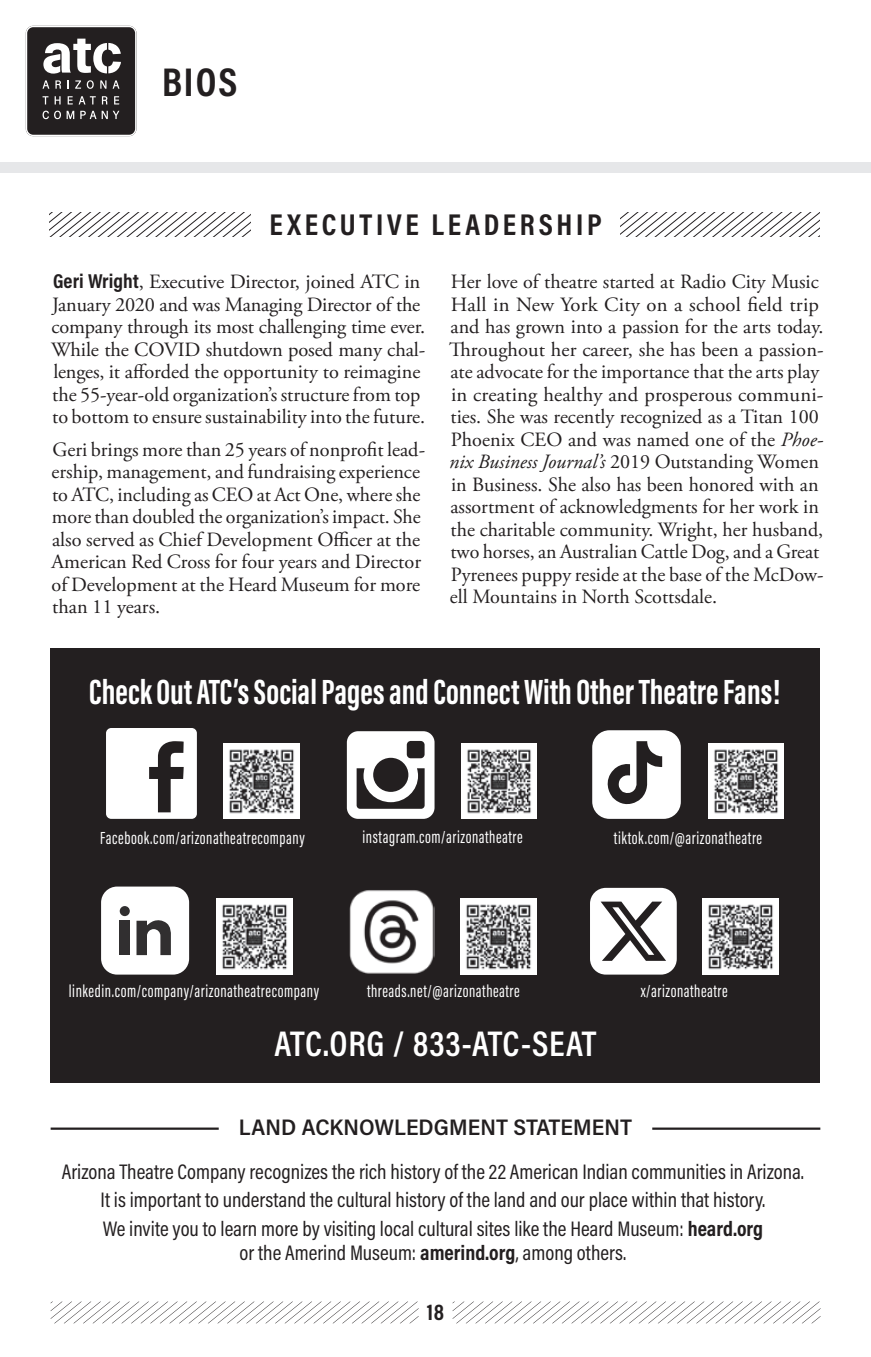
<style>
.page{position:relative;width:871px;height:1357px;background:#fff}
.page>*{position:absolute;margin:0;border:0;box-sizing:border-box;transform-origin:0 0}
.Heading_Text{font:700 40.5px "Acumin Pro Cond";color:#231f20}
.BODY_COPY_8PT{font:700 36px "Acumin Pro Extra Cond";color:#fff}
.BODY_COPY_8PT-2{font:600 36px "Acumin Pro Cond";letter-spacing:.015em;color:#fff}
.Section_Divider_Headlines{font:700 30.38px "Acumin Pro Cond";letter-spacing:.12em;color:#231f20}
.t1{font:600 22.5px "Acumin Pro Semi Cond";color:#231f20}
.t2{font:700 22.5px "Acumin Pro Cond";color:#231f20}
.t3{font:21.38px/23.6px "Acumin Pro Cond";color:#231f20;text-align:center}
.Bios_2023_no_headshot{font:20.25px/22.5px "Adobe Garamond Pro";color:#231f20}
.BODY_COPY_8PT-3{font:18px "Acumin Pro Extra Cond";letter-spacing:.03em;color:#fff}
.s1{font-family:"Acumin Pro Cond";font-weight:700}
.s2{font-style:italic}
.s3{font-weight:700}
</style>
<div class="page">
<svg style="left:26px;top:26px;width:110px;height:110px;background:#4e4b4b"></svg>
<div style="left:0;top:162px;width:871px;height:10px;background:#e6e7e9"></div>
<svg style="left:50px;top:213px;width:769px;height:24px"></svg>
<div style="left:251px;top:190px;width:369px;height:56px;background:#fff"></div>
<svg style="left:51px;top:1301px;width:368px;height:22px"></svg>
<svg style="left:452px;top:1301px;width:368px;height:22px"></svg>
<hr style="left:51px;top:1127px;width:769px;height:3px;background:#231f20">
<div style="left:219px;top:1090px;width:433px;height:56px;background:#fff"></div>
<div style="left:50px;top:648px;width:770px;height:434px;background:#231f20"></div>
<div style="left:101px;top:886px;width:88px;height:88px;background:#fff;border-radius:16px"></div>
<div style="left:119px;top:921px;width:11px;height:34px;background:#312f30"></div>
<div style="left:120px;top:906px;width:10px;height:10px;background:#312f30;border-radius:50%"></div>
<svg style="left:136px;top:920px;width:35px;height:35px"></svg>
<img style="left:217px;top:899px;width:75px;height:75px">
<svg style="left:106px;top:728px;width:91px;height:91px;background:#dbdbdb"></svg>
<img style="left:223px;top:743px;width:76px;height:76px">
<div style="left:592px;top:730px;width:89px;height:89px;background:#fff;border-radius:17px"></div>
<svg style="left:607px;top:741px;width:55px;height:64px"></svg>
<img style="left:708px;top:743px;width:76px;height:76px">
<svg style="left:347px;top:731px;width:87px;height:88px"></svg>
<img style="left:461px;top:743px;width:76px;height:76px">
<svg style="left:590px;top:888px;width:87px;height:86px"></svg>
<img style="left:702px;top:899px;width:76px;height:75px">
<img style="left:349px;top:890px;width:85px;height:84px">
<img style="left:460px;top:899px;width:76px;height:75px">
<p class="Heading_Text" style="left:162px;top:55px;width:77px">BIOS</p>
<p class="Section_Divider_Headlines" style="left:269px;top:204px;width:334px">EXECUTIVE LEADERSHIP</p>
<p class="Bios_2023_no_headshot" style="left:51px;top:271px;width:376px"><span class="s1">Geri Wright</span>, Executive Director, joined ATC in January 2020 and was Managing Director of the company through its most challenging time ever.<br>While the COVID shutdown posed many chal&shy;lenges, it afforded the opportunity to reimagine the 55-year-old organization’s structure from top to bottom to ensure sustainability into the future.</p>
<p class="Bios_2023_no_headshot" style="left:51px;top:439px;width:375px">Geri brings more than 25 years of nonprofit lead&shy;ership, management, and fundraising experience to ATC, including as CEO at Act One, where she more than doubled the organization’s impact. She also served as Chief Development Officer at the American Red Cross for four years and Director of Development at the Heard Museum for more than 11 years.</p>
<p class="Bios_2023_no_headshot" style="left:449px;top:271px;width:376px">Her love of theatre started at Radio City Music Hall in New York City on a school field trip and has grown into a passion for the arts today.<br>Throughout her career, she has been a passion&shy;ate advocate for the importance that the arts play in creating healthy and prosperous communi&shy;ties. She was recently recognized as a Titan 100<br>Phoenix CEO and was named one of the <span class="s2">Phoe&shy;nix Business Journal’s</span> 2019 Outstanding Women in Business. She also has been honored with an assortment of acknowledgments for her work in the charitable community. Wright, her husband, two horses, an Australian Cattle Dog, and a Great Pyrenees puppy reside at the base of the McDow&shy;ell Mountains in North Scottsdale.</p>
<p class="BODY_COPY_8PT" style="left:89px;top:670px;width:692px">Check Out ATC’s Social Pages and Connect With Other Theatre Fans!</p>
<p class="BODY_COPY_8PT-3" style="left:100px;top:827px;width:206px">Facebook.com/arizonatheatrecompany</p>
<p class="BODY_COPY_8PT-3" style="left:362px;top:826px;width:162px">instagram.com/arizonatheatre</p>
<p class="BODY_COPY_8PT-3" style="left:614px;top:827px;width:150px">tiktok.com/@arizonatheatre</p>
<p class="BODY_COPY_8PT-3" style="left:69px;top:980px;width:252px">linkedin.com/company/arizonatheatrecompany</p>
<p class="BODY_COPY_8PT-2" style="left:274px;top:1020px;width:323px">ATC.ORG / 833-ATC-SEAT</p>
<p class="BODY_COPY_8PT-3" style="left:367px;top:980px;width:154px">threads.net/@arizonatheatre</p>
<p class="BODY_COPY_8PT-3" style="left:641px;top:980px;width:89px">x/arizonatheatre</p>
<p class="t1" style="left:239px;top:1111px;width:394px">LAND ACKNOWLEDGMENT STATEMENT</p>
<p class="t3" style="left:62px;top:1159px;width:743px">Arizona Theatre Company recognizes the rich history of the 22 American Indian communities in Arizona.</p>
<p class="t3" style="left:100px;top:1188px;width:666px">It is important to understand the cultural history of the land and our place within that history.</p>
<p class="t3" style="left:103px;top:1216px;width:662px">We invite you to learn more by visiting local cultural sites like the Heard Museum: <span class="s3">heard.org </span>or the Amerind Museum: <span class="s3">amerind.org</span>, among others.</p>
<p class="t2" style="left:427px;top:1297px;width:19px">18</p>
</div>
